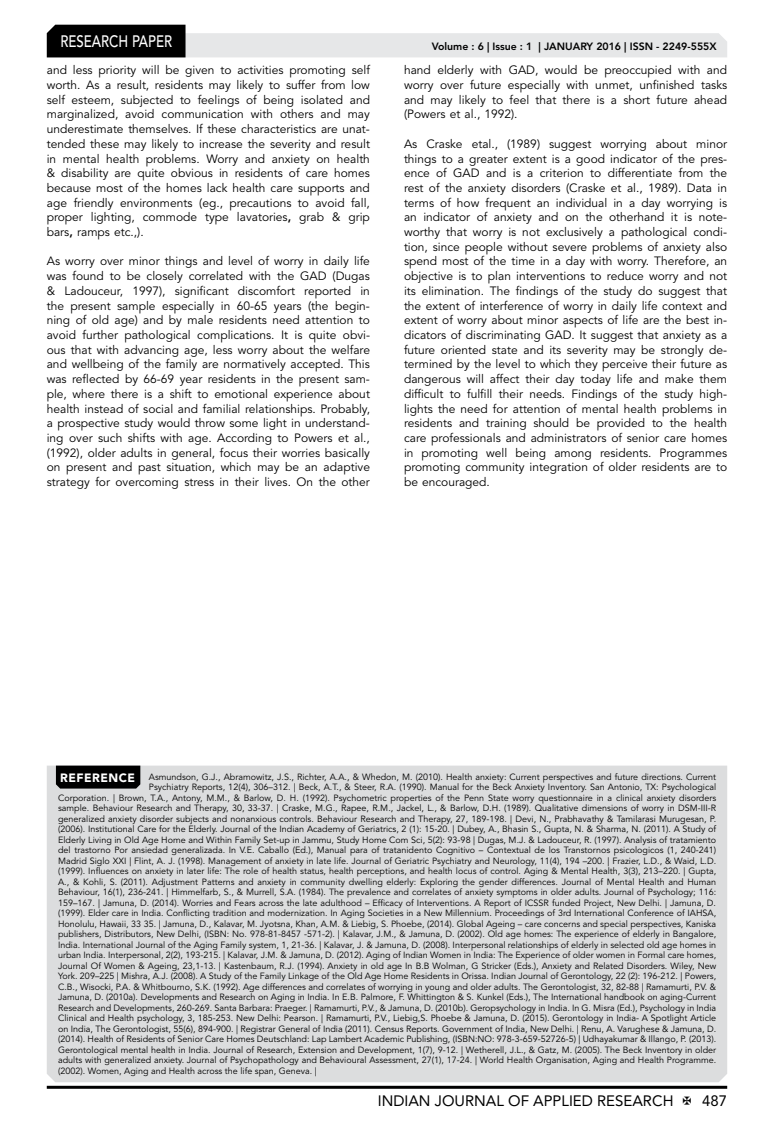
<style>
.page{position:relative;width:774px;height:1136px;background:#fff}
.page>*{position:absolute;margin:0;border:0;box-sizing:border-box;transform-origin:0 0}
.t1{font:500 16.5px "Avenir LT Std";color:#fff;scale:.8 1}
.t2{font:15px "Avenir LT Std";color:#000}
.t3{font:12px/14.7px "Avenir LT Std";color:#000;text-align:justify}
.t4{font:800 10.5px "Avenir LT Std";color:#000}
.t5{font:9px "Avenir LT Std";color:#000}
.s1{font-weight:800}
.s2{font-weight:900;font-size:12px;color:#fff}
</style>
<div class="page">
<hr style="left:47px;top:1085px;width:680px;height:3px;background:#000">
<svg style="left:47px;top:25px;width:680px;height:32px"></svg>
<div style="left:47px;top:765px;width:680px;height:317px;background:#dcddde"></div>
<div style="left:56px;top:765px;width:84px;height:23px;background:#000"></div>
<h1 class="t1" style="left:60px;top:32px;width:139px">RESEARCH PAPER</h1>
<p class="t3" style="left:47px;top:63px;width:325px">and less priority will be given to activities promoting self worth. As a result, residents may likely to suffer from low self esteem, subjected to feelings of being isolated and marginalized, avoid communication with others and may underestimate themselves. If these characteristics are unat&shy;tended these may likely to increase the severity and result in mental health problems. Worry and anxiety on health &amp; disability are quite obvious in residents of care homes because most of the homes lack health care supports and age friendly environments (eg., precautions to avoid fall, proper lighting, commode type lavatories<span class="s1">,</span> grab &amp; grip bars<span class="s1">,</span> ramps etc.,).</p>
<p class="t3" style="left:47px;top:254px;width:325px">As worry over minor things and level of worry in daily life was found to be closely correlated with the GAD (Dugas &amp; Ladouceur, 1997), significant discomfort reported in the present sample especially in 60-65 years (the begin&shy;ning of old age) and by male residents need attention to avoid further pathological complications. It is quite obvi&shy;ous that with advancing age, less worry about the welfare and wellbeing of the family are normatively accepted. This was reflected by 66-69 year residents in the present sam&shy;ple, where there is a shift to emotional experience about health instead of social and familial relationships. Probably, a prospective study would throw some light in understand&shy;ing over such shifts with age. According to Powers et al., (1992), older adults in general, focus their worries basically on present and past situation, which may be an adaptive strategy for overcoming stress in their lives. On the other</p>
<p class="t4" style="left:432px;top:41px;width:286px">Volume : 6 | Issue : 1 | JANUARY 2016 | ISSN - 2249-555X</p>
<h3 class="t3" style="left:404px;top:63px;width:325px">hand elderly with GAD, would be preoccupied with and worry over future especially with unmet, unfinished tasks and may likely to feel that there is a short future ahead (Powers et al., 1992).</h3>
<p class="t3" style="left:404px;top:137px;width:325px">As Craske etal., (1989) suggest worrying about minor things to a greater extent is a good indicator of the pres&shy;ence of GAD and is a criterion to differentiate from the rest of the anxiety disorders (Craske et al., 1989). Data in terms of how frequent an individual in a day worrying is an indicator of anxiety and on the otherhand it is note&shy;worthy that worry is not exclusively a pathological condi&shy;tion, since people without severe problems of anxiety also spend most of the time in a day with worry. Therefore, an objective is to plan interventions to reduce worry and not its elimination. The findings of the study do suggest that the extent of interference of worry in daily life context and extent of worry about minor aspects of life are the best in&shy;dicators of discriminating GAD. It suggest that anxiety as a future oriented state and its severity may be strongly de&shy;termined by the level to which they perceive their future as dangerous will affect their day today life and make them difficult to fulfill their needs. Findings of the study high&shy;lights the need for attention of mental health problems in residents and training should be provided to the health care professionals and administrators of senior care homes in promoting well being among residents. Programmes promoting community integration of older residents are to be encouraged.</p>
<p class="t5" style="left:60px;top:771px;width:657px"><span class="s2">REFERENCE</span> Asmundson, G.J., Abramowitz, J.S., Richter, A.A., &amp; Whedon, M. (2010). Health anxiety: Current perspectives and future directions. Current</p>
<p class="t5" style="left:149px;top:781px;width:569px">Psychiatry Reports, 12(4), 306–312. | Beck, A.T., &amp; Steer, R.A. (1990). Manual for the Beck Anxiety Inventory. San Antonio, TX: Psychological</p>
<p class="t5" style="left:58px;top:792px;width:659px">Corporation. | Brown, T.A., Antony, M.M., &amp; Barlow, D. H. (1992). Psychometric properties of the Penn State worry questionnaire in a clinical anxiety disorders</p>
<p class="t5" style="left:58px;top:802px;width:660px">sample. Behaviour Research and Therapy, 30, 33-37. | Craske, M.G., Rapee, R.M., Jackel, L., &amp; Barlow, D.H. (1989). Qualitative dimensions of worry in DSM-III-R</p>
<p class="t5" style="left:58px;top:813px;width:660px">generalized anxiety disorder subjects and nonanxious controls. Behaviour Research and Therapy, 27, 189-198. | Devi, N., Prabhavathy &amp; Tamilarasi Murugesan, P.</p>
<p class="t5" style="left:58px;top:823px;width:659px">(2006). Institutional Care for the Elderly. Journal of the Indian Academy of Geriatrics, 2 (1): 15-20. | Dubey, A., Bhasin S., Gupta, N. &amp; Sharma, N. (2011). A Study of</p>
<p class="t5" style="left:58px;top:834px;width:660px">Elderly Living in Old Age Home and Within Family Set-up in Jammu, Study Home Com Sci, 5(2): 93-98 | Dugas, M.J. &amp; Ladouceur, R. (1997). Analysis of tratamiento</p>
<p class="t5" style="left:58px;top:844px;width:660px">del trastorno Por ansiedad generalizada. In V.E. Caballo (Ed.), Manual para of tratanidento Cognitivo – Contextual de los Transtornos psicologicos (1, 240-241)</p>
<p class="t5" style="left:58px;top:855px;width:659px">Madrid Siglo XXI | Flint, A. J. (1998). Management of anxiety in late life. Journal of Geriatric Psychiatry and Neurology, 11(4), 194 –200. | Frazier, L.D., &amp; Waid, L.D.</p>
<p class="t5" style="left:58px;top:865px;width:659px">(1999). Influences on anxiety in later life: The role of health status, health perceptions, and health locus of control. Aging &amp; Mental Health, 3(3), 213–220. | Gupta,</p>
<p class="t5" style="left:58px;top:876px;width:660px">A., &amp; Kohli, S. (2011). Adjustment Patterns and anxiety in community dwelling elderly: Exploring the gender differences. Journal of Mental Health and Human</p>
<p class="t5" style="left:58px;top:886px;width:659px">Behaviour, 16(1), 236-241. | Himmelfarb, S., &amp; Murrell, S.A. (1984). The prevalence and correlates of anxiety symptoms in older adults. Journal of Psychology; 116:</p>
<p class="t5" style="left:58px;top:897px;width:659px">159–167. | Jamuna, D. (2014). Worries and Fears across the late adulthood – Efficacy of Interventions. A Report of ICSSR funded Project, New Delhi. | Jamuna, D.</p>
<p class="t5" style="left:58px;top:907px;width:660px">(1999). Elder care in India. Conflicting tradition and modernization. In Aging Societies in a New Millennium. Proceedings of 3rd International Conference of IAHSA,</p>
<p class="t5" style="left:58px;top:918px;width:660px">Honolulu, Hawaii, 33 35. | Jamuna, D., Kalavar, M. Jyotsna, Khan, A.M. &amp; Liebig, S. Phoebe, (2014). Global Ageing – care concerns and special perspectives, Kaniska</p>
<p class="t5" style="left:58px;top:928px;width:660px">publishers, Distributors, New Delhi, (ISBN: No. 978-81-8457 -571-2). | Kalavar, J.M., &amp; Jamuna, D. (2002). Old age homes: The experience of elderly in Bangalore,</p>
<p class="t5" style="left:58px;top:939px;width:660px">India. International Journal of the Aging Family system, 1, 21-36. | Kalavar, J. &amp; Jamuna, D. (2008). Interpersonal relationships of elderly in selected old age homes in</p>
<p class="t5" style="left:58px;top:949px;width:660px">urban India. Interpersonal, 2(2), 193-215. | Kalavar, J.M. &amp; Jamuna, D. (2012). Aging of Indian Women in India: The Experience of older women in Formal care homes,</p>
<p class="t5" style="left:58px;top:960px;width:659px">Journal Of Women &amp; Ageing, 23,1-13. | Kastenbaum, R.J. (1994). Anxiety in old age In B.B Wolman, G Stricker (Eds.), Anxiety and Related Disorders. Wiley, New</p>
<p class="t5" style="left:58px;top:970px;width:659px">York. 209–225 | Mishra, A.J. (2008). A Study of the Family Linkage of the Old Age Home Residents in Orissa. Indian Journal of Gerontology, 22 (2): 196-212. | Powers,</p>
<p class="t5" style="left:58px;top:981px;width:660px">C.B., Wisocki, P.A. &amp; Whitbourno, S.K. (1992). Age differences and correlates of worrying in young and older adults. The Gerontologist, 32, 82-88 | Ramamurti, P.V. &amp;</p>
<p class="t5" style="left:58px;top:991px;width:660px">Jamuna, D. (2010a). Developments and Research on Aging in India. In E.B. Palmore, F. Whittington &amp; S. Kunkel (Eds.), The International handbook on aging-Current</p>
<p class="t5" style="left:58px;top:1002px;width:660px">Research and Developments, 260-269. Santa Barbara: Praeger. | Ramamurti, P.V., &amp; Jamuna, D. (2010b). Geropsychology in India. In G. Misra (Ed.), Psychology in India</p>
<p class="t5" style="left:58px;top:1012px;width:660px">Clinical and Health psychology, 3, 185-253. New Delhi: Pearson. | Ramamurti, P.V., Liebig,S. Phoebe &amp; Jamuna, D. (2015). Gerontology in India- A Spotlight Article</p>
<p class="t5" style="left:58px;top:1023px;width:660px">on India, The Gerontologist, 55(6), 894-900. | Registrar General of India (2011). Census Reports. Government of India, New Delhi. | Renu, A. Varughese &amp; Jamuna, D.</p>
<p class="t5" style="left:58px;top:1033px;width:660px">(2014). Health of Residents of Senior Care Homes Deutschland: Lap Lambert Academic Publishing, (ISBN:NO: 978-3-659-52726-5) | Udhayakumar &amp; Illango, P. (2013).</p>
<p class="t5" style="left:58px;top:1044px;width:659px">Gerontological mental health in India. Journal of Research, Extension and Development, 1(7), 9-12. | Wetherell, J.L., &amp; Gatz, M. (2005). The Beck Inventory in older</p>
<p class="t5" style="left:58px;top:1054px;width:660px">adults with generalized anxiety. Journal of Psychopathology and Behavioural Assessment, 27(1), 17-24. | World Health Organisation, Aging and Health Programme.</p>
<p class="t5" style="left:58px;top:1065px;width:260px">(2002). Women, Aging and Health across the life span, Geneva. |</p>
<h2 class="t2" style="left:378px;top:1091px;width:297px">INDIAN JOURNAL OF APPLIED RESEARCH</h2>
<h2 class="t2" style="left:702px;top:1091px;width:27px">487</h2>
</div>
